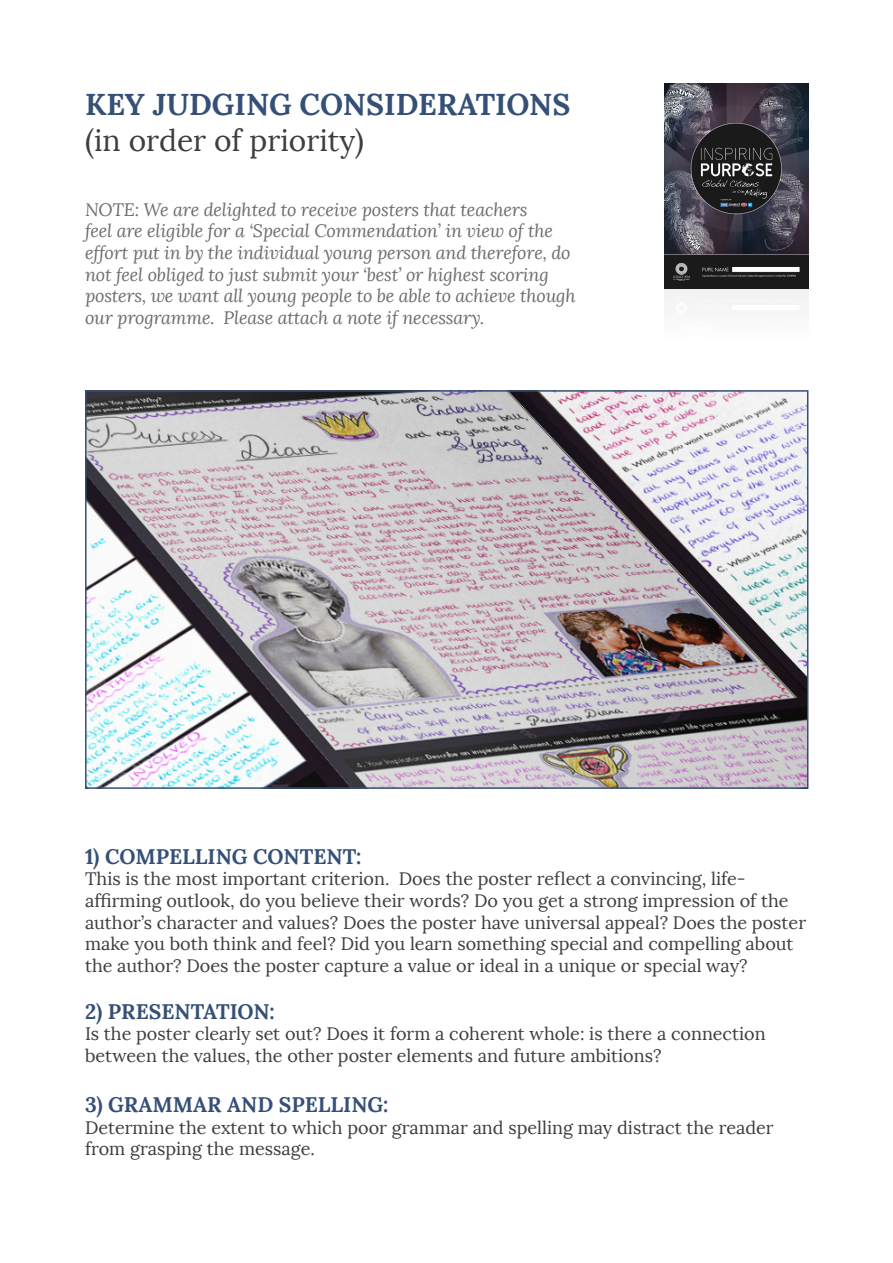
<style>
.page{position:relative;width:893px;height:1263px;background:#fff}
.page>*{position:absolute;margin:0;border:0;box-sizing:border-box;transform-origin:0 0}
.t1{font:700 30px "Lora";color:#355077}
.t2{font:30px "Lora";color:#3e3e3f}
.t3{font:700 21px "Lora";color:#355077}
.t4{font:18px/21.6px "Lora";color:#3e3e3f}
.t5{font:italic 18px/21.6px "Lora";letter-spacing:-.01em;color:#6c6d70}
</style>
<div class="page">
<img style="left:88px;top:393px;width:717px;height:393px">
<div style="left:85px;top:390px;width:723px;height:399px;border:2px solid #355077"></div>
<img style="left:664px;top:84px;width:144px;height:409px">
<p class="t1" style="left:85px;top:85px;width:487px">KEY JUDGING CONSIDERATIONS</p>
<p class="t2" style="left:85px;top:122px;width:280px">(in order of priority)</p>
<p class="t5" style="left:85px;top:199px;width:492px">NOTE: We are delighted to receive posters that teachers<br>feel are eligible for a ‘Special Commendation’ in view of the effort put in by the individual young person and therefore, do not feel obliged to just submit your ‘best’ or highest scoring posters, we want all young people to be able to achieve though our programme. Please attach a note if necessary.</p>
<p class="t3" style="left:85px;top:843px;width:278px">1) COMPELLING CONTENT:</p>
<p class="t4" style="left:85px;top:868px;width:723px">This is the most important criterion. Does the poster reflect a convincing, life&shy;affirming outlook, do you believe their words? Do you get a strong impression of the author’s character and values? Does the poster have universal appeal? Does the poster make you both think and feel? Did you learn something special and compelling about the author? Does the poster capture a value or ideal in a unique or special way?</p>
<p class="t3" style="left:85px;top:997px;width:191px">2) PRESENTATION:</p>
<p class="t4" style="left:85px;top:1023px;width:682px">Is the poster clearly set out? Does it form a coherent whole: is there a connection between the values, the other poster elements and future ambitions?</p>
<p class="t3" style="left:85px;top:1091px;width:305px">3) GRAMMAR AND SPELLING:</p>
<p class="t4" style="left:85px;top:1117px;width:690px">Determine the extent to which poor grammar and spelling may distract the reader from grasping the message.</p>
</div>
